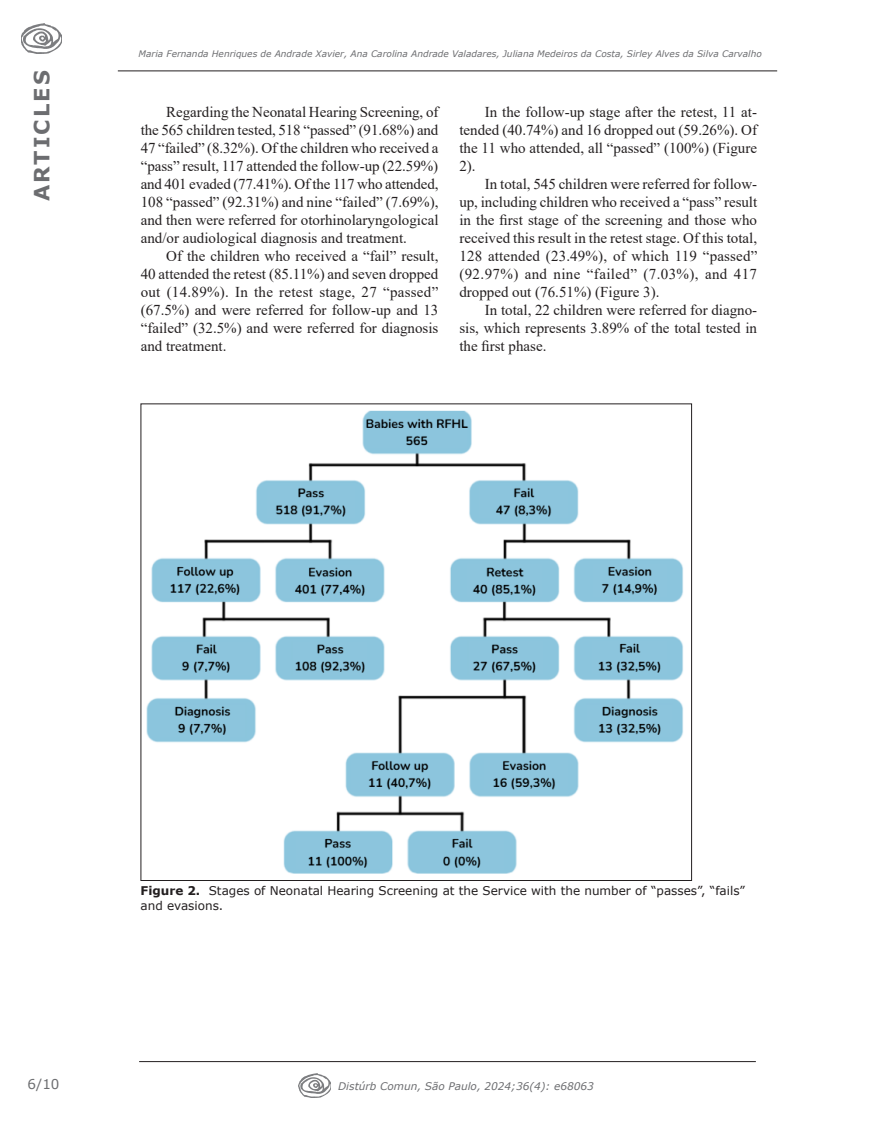
<style>
.page{position:relative;width:872px;height:1132px;background:#fff}
.page>*{position:absolute;margin:0;border:0;box-sizing:border-box;transform-origin:0 0}
.t1{font:700 21px "Verdana";letter-spacing:.1em;color:#6c6d70}
.Corpo_do_texto_ingles{font:15px/18px "Times New Roman";color:#231f20;text-align:justify}
.t2{font:13.5px "Verdana";color:#6c6d70}
.Tabelas_e_Gráficos{font:12px/14.4px "Verdana";color:#231f20}
.t3{font:italic 10.5px "Verdana";color:#6c6d70}
.t4{font:italic 9px "Verdana";color:#6c6d70}
.s1{font-weight:700}
</style>
<div class="page">
<hr style="left:118px;top:70px;width:659px;height:1px;background:#231f20">
<img style="left:21px;top:24px;width:41px;height:29px">
<hr style="left:139px;top:1060px;width:617px;height:1px;background:#231f20">
<img style="left:299px;top:1073px;width:32px;height:23px">
<img style="left:146px;top:410px;width:537px;height:463px">
<h1 class="t1" style="left:27px;top:201px;width:132px;rotate:-90deg">ARTICLES</h1>
<p class="t4" style="left:139px;top:47px;width:625px">Maria Fernanda Henriques de Andrade Xavier, Ana Carolina Andrade Valadares, Juliana Medeiros da Costa, Sirley Alves da Silva Carvalho</p>
<p class="Corpo_do_texto_ingles" style="left:141px;top:102px;width:299px;text-indent:26px">Regarding the Neonatal Hearing Screening, of the 565 children tested, 518 “passed” (91.68%) and 47 “failed” (8.32%). Of the children who received a “pass” result, 117 attended the follow-up (22.59%) and 401 evaded (77.41%). Of the 117 who attended, 108 “passed” (92.31%) and nine “failed” (7.69%), and then were referred for otorhinolaryngological and/or audiological diagnosis and treatment.</p>
<p class="Corpo_do_texto_ingles" style="left:141px;top:246px;width:299px;text-indent:26px">Of the children who received a “fail” result, 40 attended the retest (85.11%) and seven dropped out (14.89%). In the retest stage, 27 “passed” (67.5%) and were referred for follow-up and 13 “failed” (32.5%) and were referred for diagnosis and treatment.</p>
<p class="Corpo_do_texto_ingles" style="left:459px;top:102px;width:299px;text-indent:26px">In the follow-up stage after the retest, 11 at&shy;tended (40.74%) and 16 dropped out (59.26%). Of the 11 who attended, all “passed” (100%) (Figure 2).</p>
<p class="Corpo_do_texto_ingles" style="left:459px;top:174px;width:299px;text-indent:26px">In total, 545 children were referred for follow&shy;up, including children who received a “pass” result in the first stage of the screening and those who received this result in the retest stage. Of this total, 128 attended (23.49%), of which 119 “passed” (92.97%) and nine “failed” (7.03%), and 417 dropped out (76.51%) (Figure 3).</p>
<p class="Corpo_do_texto_ingles" style="left:459px;top:300px;width:299px;text-indent:26px">In total, 22 children were referred for diagno&shy;sis, which represents 3.89% of the total tested in the first phase.</p>
<p class="Tabelas_e_Gráficos" style="left:140px;top:883px;width:606px"><span class="s1">Figure 2.</span> Stages of Neonatal Hearing Screening at the Service with the number of “passes”, “fails” and evasions.</p>
<p class="t2" style="left:28px;top:1074px;width:33px">6/10</p>
<p class="t3" style="left:338px;top:1078px;width:257px">Distúrb Comun, São Paulo, 2024;36(4): e68063</p>
</div>
